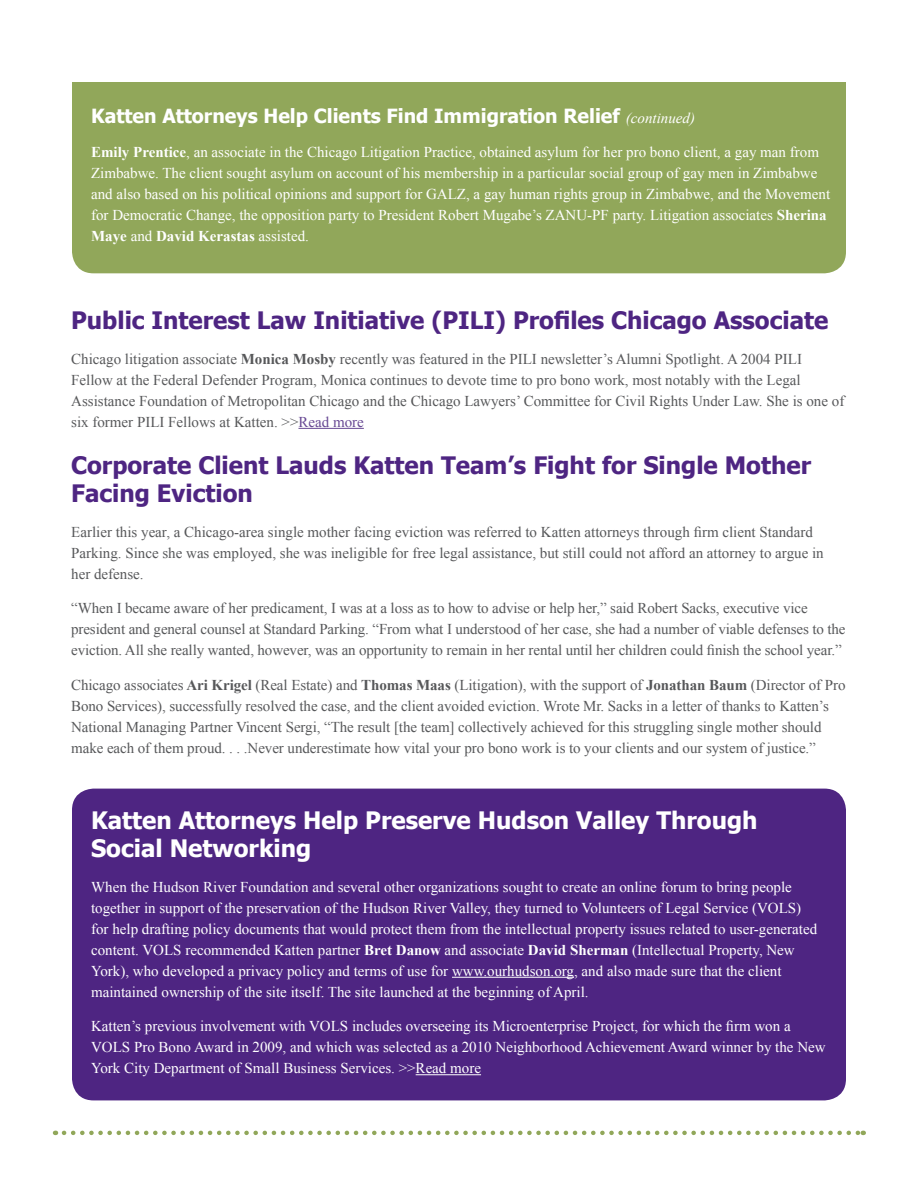
<style>
.page{position:relative;width:918px;height:1188px;background:#fff}
.page>*{position:absolute;margin:0;border:0;box-sizing:border-box;transform-origin:0 0}
.Title_-_Purple{font:700 24px/28.5px "Tahoma";color:#4e2582}
.Title_Reverse{font:700 24px/28.5px "Tahoma";color:#fff}
.t1{font:700 19.5px "Tahoma";color:#fff}
.t2{font:15px/21px "Times New Roman";letter-spacing:-.005em;color:#57585a}
.t3{font:15px/21px "Times New Roman";color:#fff}
.s1{font-family:"Times New Roman";font-weight:400;font-style:italic;font-size:15px}
.s2{font-weight:700}
.s3{color:#684994}
</style>
<div class="page">
<svg style="left:64px;top:1131px;width:800px;height:4px"></svg>
<div style="left:72px;top:82px;width:774px;height:159px;background:#91a75a"></div>
<div style="left:72px;top:210px;width:774px;height:63px;background:#91a75a;border-radius:22px"></div>
<div style="left:72px;top:789px;width:774px;height:311px;background:#4e2582;border-radius:22px"></div>
<hr style="left:298px;top:428px;width:66px;height:1px;background:#684994">
<hr style="left:452px;top:977px;width:122px;height:1px;background:#fff">
<hr style="left:416px;top:1074px;width:65px;height:1px;background:#fff">
<p class="t1" style="left:91px;top:102px;width:606px">Katten Attorneys Help Clients Find Immigration Relief <span class="s1">(continued)</span></p>
<p class="t3" style="left:91px;top:142px;width:741px"><span class="s2">Emily Prentice</span>, an associate in the Chicago Litigation Practice, obtained asylum for her pro bono client, a gay man from Zimbabwe. The client sought asylum on account of his membership in a particular social group of gay men in Zimbabwe and also based on his political opinions and support for GALZ, a gay human rights group in Zimbabwe, and the Movement for Democratic Change, the opposition party to President Robert Mugabe’s ZANU-PF party. Litigation associates <span class="s2">Sherina Maye</span> and <span class="s2">David Kerastas</span> assisted.</p>
<p class="Title_-_Purple" style="left:71px;top:305px;width:759px">Public Interest Law Initiative (PILI) Profiles Chicago Associate</p>
<p class="t2" style="left:71px;top:348px;width:775px">Chicago litigation associate <span class="s2">Monica Mosby</span> recently was featured in the PILI newsletter’s Alumni Spotlight. A 2004 PILI Fellow at the Federal Defender Program, Monica continues to devote time to pro bono work, most notably with the Legal Assistance Foundation of Metropolitan Chicago and the Chicago Lawyers’ Committee for Civil Rights Under Law. She is one of six former PILI Fellows at Katten. &gt;&gt;<span class="s3">Read more</span></p>
<p class="Title_-_Purple" style="left:71px;top:449px;width:741px">Corporate Client Lauds Katten Team’s Fight for Single Mother<br>Facing Eviction</p>
<p class="t2" style="left:71px;top:521px;width:754px">Earlier this year, a Chicago-area single mother facing eviction was referred to Katten attorneys through firm client Standard<br>Parking. Since she was employed, she was ineligible for free legal assistance, but still could not afford an attorney to argue in her defense.</p>
<p class="t2" style="left:71px;top:598px;width:776px">“When I became aware of her predicament, I was at a loss as to how to advise or help her,” said Robert Sacks, executive vice president and general counsel at Standard Parking. “From what I understood of her case, she had a number of viable defenses to the eviction. All she really wanted, however, was an opportunity to remain in her rental until her children could finish the school year.”</p>
<p class="t2" style="left:71px;top:674px;width:776px">Chicago associates <span class="s2">Ari Krigel</span> (Real Estate) and <span class="s2">Thomas Maas</span> (Litigation), with the support of <span class="s2">Jonathan Baum</span> (Director of Pro Bono Services), successfully resolved the case, and the client avoided eviction. Wrote Mr. Sacks in a letter of thanks to Katten’s National Managing Partner Vincent Sergi, “The result [the team] collectively achieved for this struggling single mother should make each of them proud. . . .Never underestimate how vital your pro bono work is to your clients and our system of justice.”</p>
<p class="Title_Reverse" style="left:91px;top:804px;width:668px">Katten Attorneys Help Preserve Hudson Valley Through<br>Social Networking</p>
<p class="t3" style="left:91px;top:876px;width:728px">When the Hudson River Foundation and several other organizations sought to create an online forum to bring people together in support of the preservation of the Hudson River Valley, they turned to Volunteers of Legal Service (VOLS) for help drafting policy documents that would protect them from the intellectual property issues related to user-generated content. VOLS recommended Katten partner <span class="s2">Bret Danow</span> and associate <span class="s2">David Sherman</span> (Intellectual Property, New York), who developed a privacy policy and terms of use for www.ourhudson.org, and also made sure that the client maintained ownership of the site itself. The site launched at the beginning of April.</p>
<p class="t3" style="left:91px;top:1015px;width:736px">Katten’s previous involvement with VOLS includes overseeing its Microenterprise Project, for which the firm won a<br>VOLS Pro Bono Award in 2009, and which was selected as a 2010 Neighborhood Achievement Award winner by the New<br>York City Department of Small Business Services. &gt;&gt;Read more</p>
</div>
